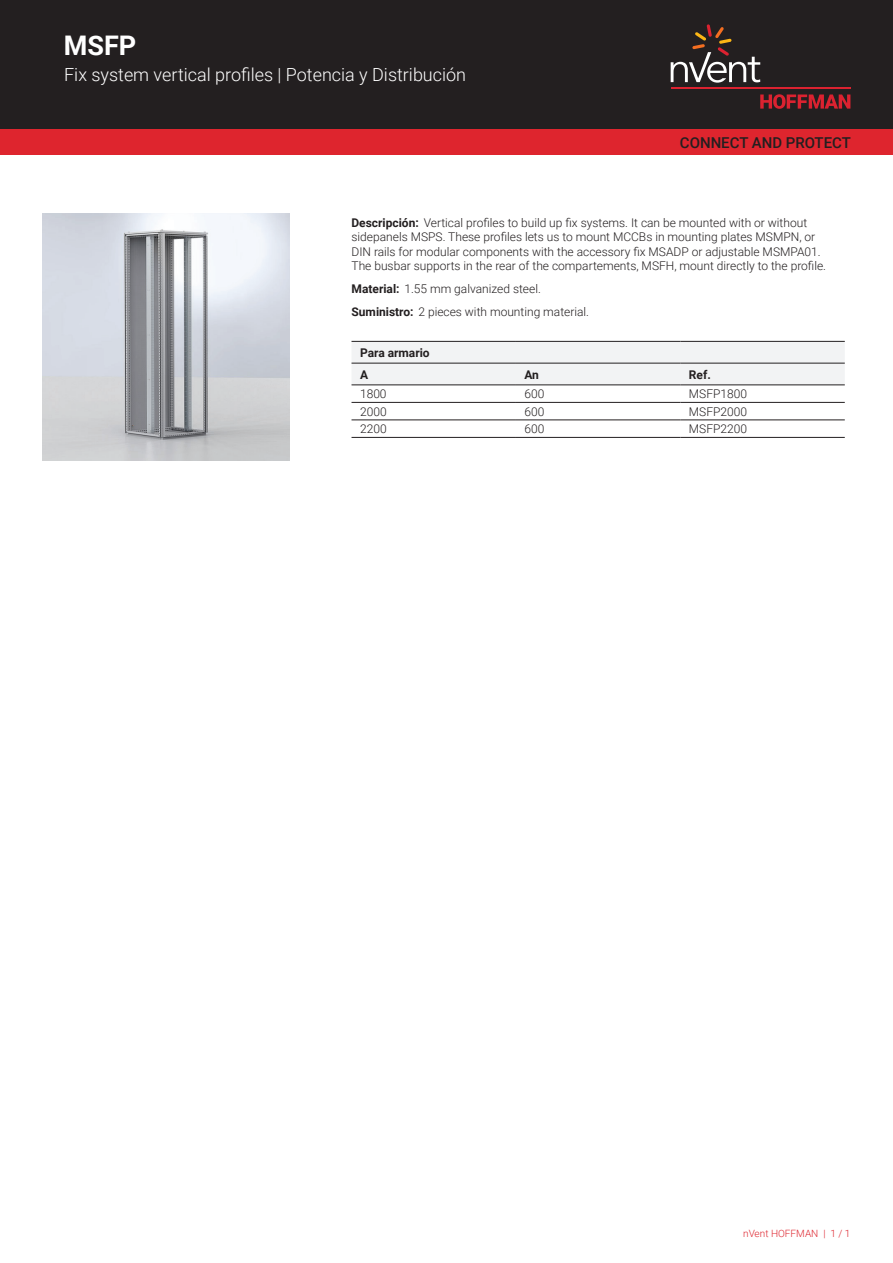
<style>
.page{position:relative;width:893px;height:1263px;background:#fff}
.page>*{position:absolute;margin:0;border:0;box-sizing:border-box;transform-origin:0 0}
.t1{font:700 27px "Roboto";color:#fff}
.t2{font:300 18px "Roboto";color:#fff}
.t3{font:500 15px "Roboto";color:#231f20}
.t4{font:300 12px/14.4px "Roboto";color:#231f20}
.t5{font:700 12px/21.8px "Roboto";color:#231f20}
.t6{font:300 10.05px "Roboto";color:#de252e}
.s1{font-weight:700}
</style>
<div class="page">
<div style="left:0;top:0;width:893px;height:129px;background:#231f20"></div>
<svg style="left:760px;top:94px;width:90px;height:15px"></svg>
<hr style="left:671px;top:88px;width:179px;height:1px;background:#db2230">
<svg style="left:671px;top:24px;width:89px;height:59px"></svg>
<div style="left:0;top:129px;width:893px;height:26px;background:#de252e"></div>
<div style="left:351px;top:342px;width:494px;height:43px;background:#f2f3f4"></div>
<hr style="left:351px;top:341px;width:165px;height:1px;background:#231f20">
<hr style="left:516px;top:341px;width:164px;height:1px;background:#231f20">
<hr style="left:680px;top:341px;width:165px;height:1px;background:#231f20">
<hr style="left:351px;top:402px;width:165px;height:1px;background:#231f20">
<hr style="left:516px;top:402px;width:164px;height:1px;background:#231f20">
<hr style="left:680px;top:402px;width:165px;height:1px;background:#231f20">
<hr style="left:351px;top:420px;width:165px;height:1px;background:#231f20">
<hr style="left:516px;top:420px;width:164px;height:1px;background:#231f20">
<hr style="left:680px;top:420px;width:165px;height:1px;background:#231f20">
<hr style="left:351px;top:437px;width:165px;height:1px;background:#231f20">
<hr style="left:516px;top:437px;width:164px;height:1px;background:#231f20">
<hr style="left:680px;top:437px;width:165px;height:1px;background:#231f20">
<hr style="left:351px;top:363px;width:165px;height:1px;background:#231f20">
<hr style="left:516px;top:363px;width:164px;height:1px;background:#231f20">
<hr style="left:680px;top:363px;width:165px;height:1px;background:#231f20">
<hr style="left:351px;top:385px;width:165px;height:1px;background:#231f20">
<hr style="left:516px;top:385px;width:164px;height:1px;background:#231f20">
<hr style="left:680px;top:385px;width:165px;height:1px;background:#231f20">
<img style="left:43px;top:213px;width:246px;height:247px">
<h1 class="t1" style="left:64px;top:27px;width:74px">MSFP</h1>
<h2 class="t2" style="left:64px;top:62px;width:403px">Fix system vertical profiles | Potencia y Distribución</h2>
<p class="t3" style="left:680px;top:132px;width:173px">CONNECT AND PROTECT</p>
<p class="t4" style="left:351px;top:215px;width:476px"><span class="s1">Descripción:</span> Vertical profiles to build up fix systems. It can be mounted with or without sidepanels MSPS. These profiles lets us to mount MCCBs in mounting plates MSMPN, or DIN rails for modular components with the accessory fix MSADP or adjustable MSMPA01.<br>The busbar supports in the rear of the compartements, MSFH, mount directly to the profile.</p>
<p class="t4" style="left:351px;top:277px;width:239px;line-height:23px"><span class="s1">Material:</span> 1.55 mm galvanized steel.<br><span class="s1">Suministro:</span> 2 pieces with mounting material.</p>
<p class="t5" style="left:360px;top:341px;width:71px">Para armario<br>A</p>
<p class="t5" style="left:524px;top:363px;width:16px">An</p>
<p class="t5" style="left:689px;top:363px;width:23px">Ref.</p>
<p class="t4" style="left:360px;top:386px;width:28px">1800</p>
<p class="t4" style="left:524px;top:386px;width:21px">600</p>
<p class="t4" style="left:689px;top:386px;width:60px">MSFP1800</p>
<p class="t4" style="left:360px;top:404px;width:28px">2000</p>
<p class="t4" style="left:524px;top:404px;width:21px">600</p>
<p class="t4" style="left:689px;top:404px;width:60px">MSFP2000</p>
<p class="t4" style="left:360px;top:421px;width:28px">2200</p>
<p class="t4" style="left:524px;top:421px;width:21px">600</p>
<p class="t4" style="left:689px;top:421px;width:60px">MSFP2200</p>
<p class="t6" style="left:743px;top:1226px;width:109px">nVent HOFFMAN | 1 / 1</p>
</div>
